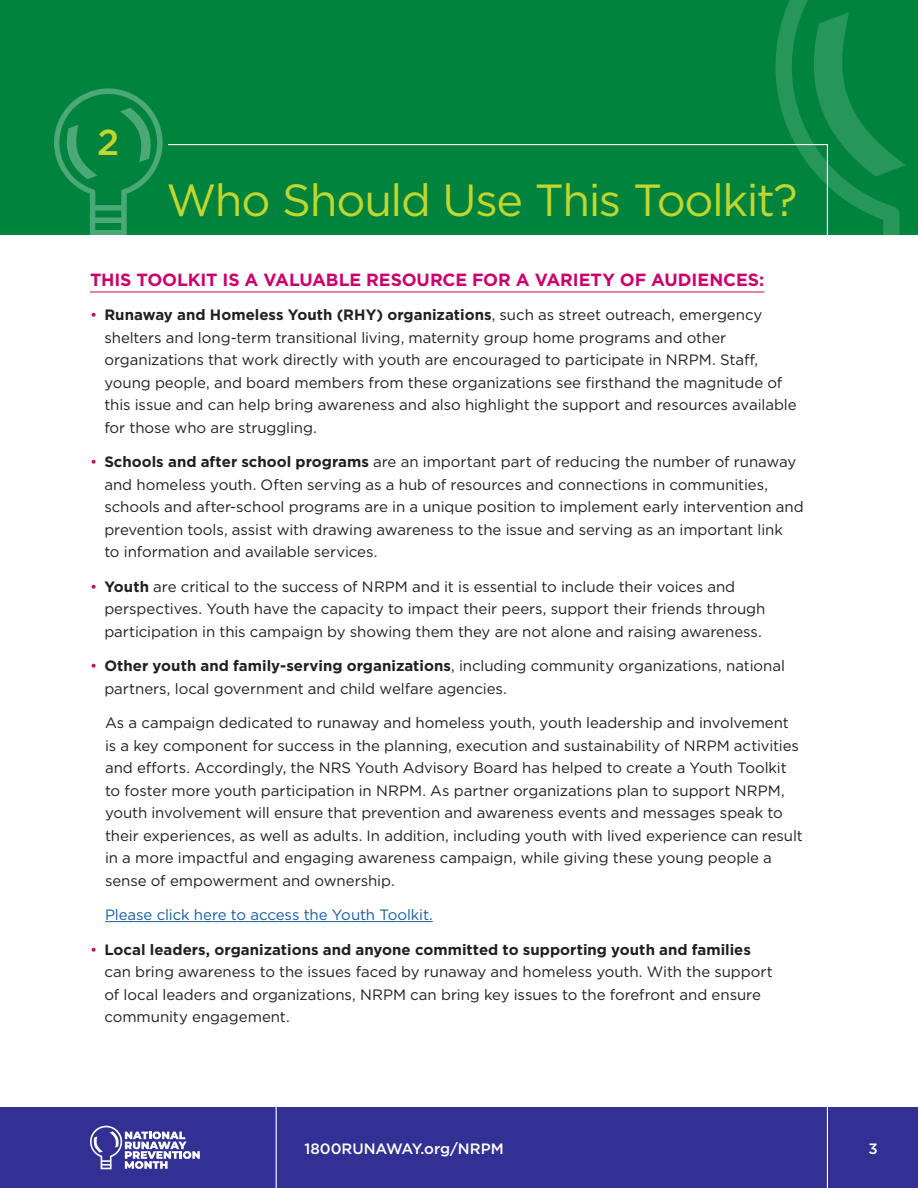
<style>
.page{position:relative;width:918px;height:1188px;background:#fff}
.page>*{position:absolute;margin:0;border:0;box-sizing:border-box;transform-origin:0 0}
.t1{font:45px "Gotham";letter-spacing:-.03em;color:#c1d72f}
.title{font:500 36px "Gotham";color:#c1d72f}
.head{font:700 17.7px "Gotham";letter-spacing:-.005em;color:#ca016c}
.text{font:15px/22.5px "Gotham";letter-spacing:-.005em;color:#231f20}
.text-2{font:15px "Gotham";letter-spacing:-.01em;color:#175d9e}
.t2{font:500 15px "Gotham";color:#fff}
.s1{color:#ca016c}
.s2{font-weight:700}
</style>
<div class="page">
<div style="left:0;top:0;width:918px;height:236px;background:#00843d"></div>
<div style="left:0;top:1107px;width:918px;height:81px;background:#323092"></div>
<svg style="left:90px;top:1126px;width:110px;height:43px"></svg>
<hr style="left:276px;top:1104px;width:1px;height:84px;background:#fff">
<hr style="left:827px;top:1104px;width:1px;height:84px;background:#fff">
<svg style="left:167px;top:144px;width:607px;height:92px"></svg>
<svg style="left:54px;top:88px;width:109px;height:147px"></svg>
<svg style="left:774px;top:0;width:144px;height:236px"></svg>
<hr style="left:90px;top:292px;width:674px;height:1px;background:#ca016c">
<hr style="left:105px;top:921px;width:328px;height:1px;background:#175d9e">
<p class="title" style="left:97px;top:119px;width:24px">2</p>
<p class="t1" style="left:166px;top:171px;width:633px">Who Should Use This Toolkit?</p>
<p class="head" style="left:90px;top:268px;width:676px">THIS TOOLKIT IS A VALUABLE RESOURCE FOR A VARIETY OF AUDIENCES:</p>
<p class="text" style="left:104px;top:303px;width:694px;text-indent:-14px"><span class="s1">•</span> <span class="s2">Runaway and Homeless Youth (RHY) organizations</span>, such as street outreach, emergency shelters and long-term transitional living, maternity group home programs and other organizations that work directly with youth are encouraged to participate in NRPM. Staff, young people, and board members from these organizations see firsthand the magnitude of this issue and can help bring awareness and also highlight the support and resources available for those who are struggling.</p>
<p class="text" style="left:104px;top:450px;width:701px;text-indent:-14px"><span class="s1">•</span> <span class="s2">Schools and after school programs</span> are an important part of reducing the number of runaway and homeless youth. Often serving as a hub of resources and connections in communities, schools and after-school programs are in a unique position to implement early intervention and prevention tools, assist with drawing awareness to the issue and serving as an important link<br>to information and available services.</p>
<p class="text" style="left:104px;top:575px;width:663px;text-indent:-14px"><span class="s1">•</span> <span class="s2">Youth</span> are critical to the success of NRPM and it is essential to include their voices and perspectives. Youth have the capacity to impact their peers, support their friends through participation in this campaign by showing them they are not alone and raising awareness.</p>
<p class="text" style="left:104px;top:654px;width:682px;text-indent:-14px"><span class="s1">•</span> <span class="s2">Other youth and family-serving organizations</span>, including community organizations, national partners, local government and child welfare agencies.</p>
<p class="text" style="left:105px;top:711px;width:699px">As a campaign dedicated to runaway and homeless youth, youth leadership and involvement is a key component for success in the planning, execution and sustainability of NRPM activities and efforts. Accordingly, the NRS Youth Advisory Board has helped to create a Youth Toolkit to foster more youth participation in NRPM. As partner organizations plan to support NRPM, youth involvement will ensure that prevention and awareness events and messages speak to their experiences, as well as adults. In addition, including youth with lived experience can result in a more impactful and engaging awareness campaign, while giving these young people a sense of empowerment and ownership.</p>
<p class="text-2" style="left:105px;top:905px;width:329px">Please click here to access the Youth Toolkit.</p>
<p class="text" style="left:104px;top:938px;width:670px;text-indent:-14px"><span class="s1">•</span> <span class="s2">Local leaders, organizations and anyone committed to supporting youth and families </span>can bring awareness to the issues faced by runaway and homeless youth. With the support of local leaders and organizations, NRPM can bring key issues to the forefront and ensure community engagement.</p>
<p class="t2" style="left:304px;top:1138px;width:201px">1800RUNAWAY.org/NRPM</p>
<p class="t2" style="left:868px;top:1138px;width:11px">3</p>
</div>
